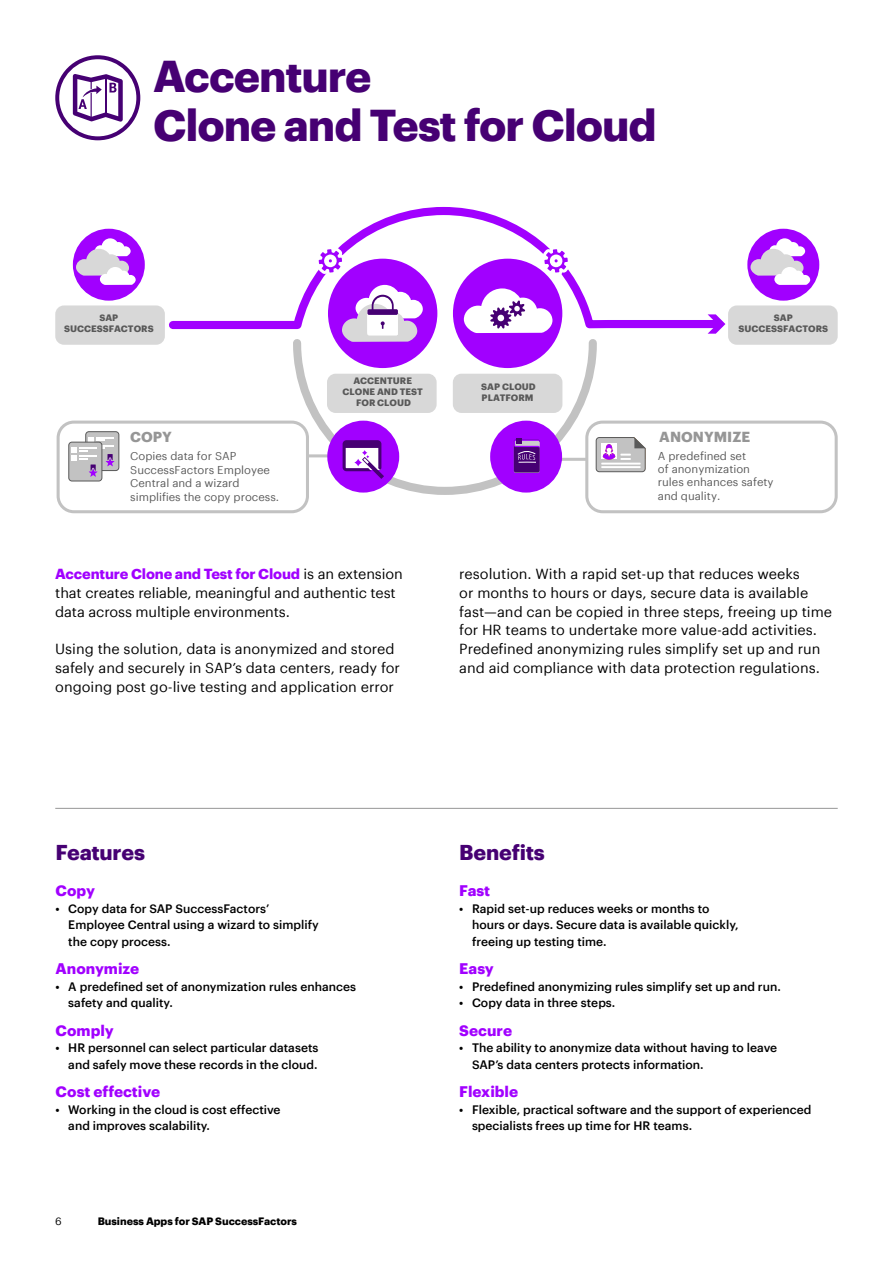
<style>
.page{position:relative;width:893px;height:1263px;background:#fff}
.page>*{position:absolute;margin:0;border:0;box-sizing:border-box;transform-origin:0 0}
.head_l1{font:700 43.5px/49.5px "Graphik";letter-spacing:-.025em;color:#460073}
.Subline{font:700 21px "Graphik";letter-spacing:-.01em;color:#460073}
.Subhead_Box{font:700 15px "Graphik";color:#a100ff}
.Body_Text{font:14.25px/18.8px "Graphik";color:#000}
.t1{font:700 14.25px "Graphik";color:#969696}
.t2{font:500 12px/16.5px "Graphik";color:#000}
.t3{font:11.1px/13.4px "Graphik";color:#595959}
.t4{font:700 10.5px "Graphik";letter-spacing:-.005em;color:#000}
.t5{font:10.5px "Graphik";color:#000}
.t6{font:700 9.15px/10.9px "Graphik";color:#595959;text-align:center}
.s1{font-weight:700;color:#a100ff}
</style>
<div class="page">
<div style="left:55px;top:305px;width:110px;height:40px;background:#d8d8d8;border-radius:9px"></div>
<div style="left:728px;top:305px;width:110px;height:40px;background:#d8d8d8;border-radius:9px"></div>
<svg style="left:169px;top:207px;width:557px;height:127px"></svg>
<svg style="left:708px;top:314px;width:17px;height:20px"></svg>
<svg style="left:288px;top:335px;width:313px;height:160px"></svg>
<svg style="left:585px;top:421px;width:253px;height:92px"></svg>
<hr style="left:601px;top:463px;width:40px;height:2px;background:#fff">
<hr style="left:601px;top:466px;width:40px;height:2px;background:#fff">
<svg style="left:316px;top:246px;width:29px;height:30px"></svg>
<svg style="left:541px;top:246px;width:30px;height:30px"></svg>
<div style="left:490px;top:421px;width:72px;height:72px;background:#a100ff;border-radius:50%"></div>
<svg style="left:514px;top:440px;width:26px;height:33px"></svg>
<div style="left:514px;top:439px;width:26px;height:33px;background:#460073;border-radius:2px"></div>
<svg style="left:514px;top:438px;width:26px;height:28px"></svg>
<div style="left:327px;top:421px;width:72px;height:72px;background:#a100ff;border-radius:50%"></div>
<svg style="left:343px;top:440px;width:41px;height:39px"></svg>
<div style="left:328px;top:259px;width:109px;height:109px;background:#a100ff;border-radius:50%"></div>
<svg style="left:342px;top:285px;width:81px;height:57px"></svg>
<div style="left:453px;top:259px;width:109px;height:109px;background:#a100ff;border-radius:50%"></div>
<svg style="left:464px;top:288px;width:88px;height:45px"></svg>
<div style="left:73px;top:229px;width:72px;height:72px;background:#a100ff;border-radius:50%"></div>
<svg style="left:76px;top:238px;width:60px;height:47px"></svg>
<div style="left:747px;top:229px;width:72px;height:72px;background:#a100ff;border-radius:50%"></div>
<svg style="left:750px;top:238px;width:60px;height:47px"></svg>
<svg style="left:57px;top:421px;width:252px;height:92px"></svg>
<svg style="left:55px;top:55px;width:85px;height:85px"></svg>
<hr style="left:55px;top:808px;width:783px;height:1px;background:#969696">
<p class="head_l1" style="left:153px;top:47px;width:505px">Accenture<br>Clone and Test for Cloud</p>
<p class="t6" style="left:64px;top:311px;width:91px">SAP<br>SUCCESSFACTORS</p>
<p class="t6" style="left:738px;top:311px;width:91px">SAP<br>SUCCESSFACTORS</p>
<p class="t1" style="left:130px;top:426px;width:43px">COPY</p>
<p class="t3" style="left:130px;top:449px;width:150px">Copies data for SAP<br>SuccessFactors Employee<br>Central and a wizard simplifies the copy process.</p>
<p class="t6" style="left:342px;top:375px;width:82px">ACCENTURE<br>CLONE AND TEST<br>FOR CLOUD</p>
<p class="t6" style="left:481px;top:380px;width:56px;text-align:left">SAP CLOUD<br>PLATFORM</p>
<p class="t1" style="left:659px;top:426px;width:92px">ANONYMIZE</p>
<p class="t3" style="left:658px;top:448px;width:117px">A predefined set<br>of anonymization rules enhances safety and quality.</p>
<p class="Body_Text" style="left:55px;top:563px;width:349px"><span class="s1">Accenture Clone and Test for Cloud</span> is an extension that creates reliable, meaningful and authentic test data across multiple environments.</p>
<p class="Body_Text" style="left:55px;top:638px;width:346px">Using the solution, data is anonymized and stored safely and securely in SAP’s data centers, ready for ongoing post go-live testing and application error</p>
<p class="Body_Text" style="left:459px;top:563px;width:374px">resolution. With a rapid set-up that reduces weeks<br>or months to hours or days, secure data is available fast—and can be copied in three steps, freeing up time for HR teams to undertake more value-add activities.<br>Predefined anonymizing rules simplify set up and run and aid compliance with data protection regulations.</p>
<p class="Subline" style="left:56px;top:836px;width:91px">Features</p>
<p class="Subhead_Box" style="left:56px;top:879px;width:41px">Copy</p>
<p class="t2" style="left:68px;top:899px;width:252px;text-indent:-13px">• Copy data for SAP SuccessFactors’<br>Employee Central using a wizard to simplify the copy process.</p>
<p class="Subhead_Box" style="left:56px;top:957px;width:85px">Anonymize</p>
<p class="t2" style="left:68px;top:977px;width:289px;text-indent:-13px">• A predefi ned set of anonymization rules enhances safety and quality.</p>
<p class="Subhead_Box" style="left:56px;top:1019px;width:60px">Comply</p>
<p class="t2" style="left:56px;top:1039px;width:264px;text-align:right">• HR personnel can select particular datasets and safely move these records in the cloud.</p>
<p class="Subhead_Box" style="left:56px;top:1080px;width:106px">Cost effective</p>
<p class="t2" style="left:68px;top:1100px;width:214px;text-indent:-13px">• Working in the cloud is cost effective and improves scalability.</p>
<p class="t5" style="left:55px;top:1213px;width:8px">6</p>
<p class="t4" style="left:98px;top:1213px;width:201px">Business Apps for SAP SuccessFactors</p>
<p class="Subline" style="left:459px;top:836px;width:87px">Benefits</p>
<p class="Subhead_Box" style="left:459px;top:879px;width:33px">Fast</p>
<p class="t2" style="left:472px;top:899px;width:268px;text-indent:-13px">• Rapid set-up reduces weeks or months to hours or days. Secure data is available quickly, freeing up testing time.</p>
<p class="Subhead_Box" style="left:459px;top:957px;width:36px">Easy</p>
<p class="t2" style="left:459px;top:977px;width:323px">• Predefined anonymizing rules simplify set up and run.</p>
<p class="t2" style="left:459px;top:994px;width:158px">• Copy data in three steps.</p>
<p class="Subhead_Box" style="left:459px;top:1019px;width:54px">Secure</p>
<p class="t2" style="left:472px;top:1039px;width:307px;text-indent:-13px">• The ability to anonymize data without having to leave<br>SAP’s data centers protects information.</p>
<p class="Subhead_Box" style="left:459px;top:1080px;width:61px">Flexible</p>
<p class="t2" style="left:472px;top:1100px;width:341px;text-indent:-13px">• Flexible, practical software and the support of experienced specialists frees up time for HR teams.</p>
</div>
